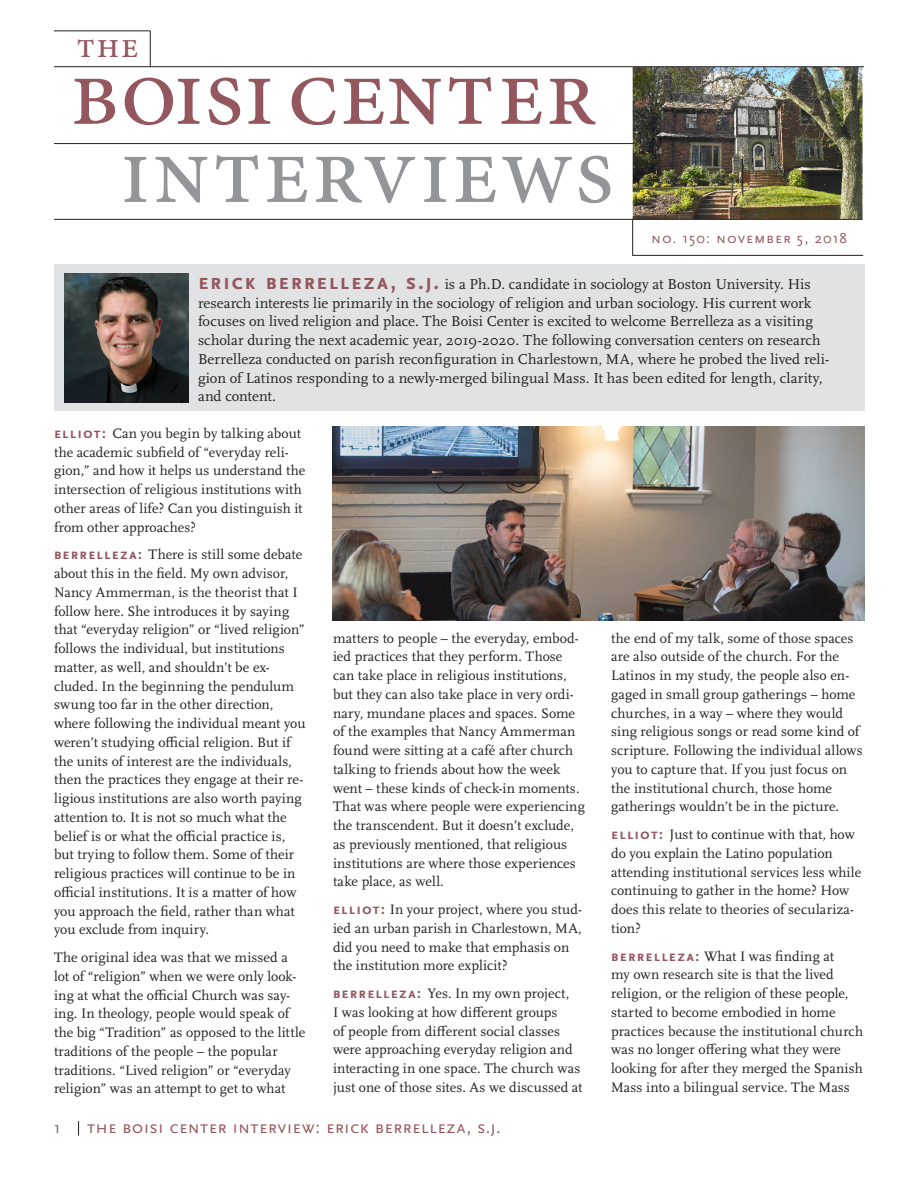
<style>
.page{position:relative;width:918px;height:1188px;background:#fff}
.page>*{position:absolute;margin:0;border:0;box-sizing:border-box;transform-origin:0 0}
.t1{font:97.05px "Minion Pro";letter-spacing:.01em;color:#95575e}
.t2{font:97.05px "Minion Pro";letter-spacing:.02em;color:#939598}
.t3{font:36.45px "Minion Pro";color:#95575e}
.t4{font:18px "Scala Sans OT";letter-spacing:.015em;color:#95575e}
.t5{font:16.5px "Scala Sans OT";color:#95575e}
.t6{font:15px/18.8px "Scala OT";letter-spacing:.005em;color:#231f20}
.t7{font:15px "Scala Sans OT";letter-spacing:.06em;color:#95575e}
.t8{font:14.25px/18.8px "Scala OT";letter-spacing:.005em;color:#231f20}
.s1{font-family:"Scala Sans OT";font-weight:700;font-size:22.5px;color:#95575e}
.s2{font-family:"Scala Sans OT";font-weight:700;font-size:15px;color:#95575e}
</style>
<div class="page">
<svg style="left:78px;top:1121px;width:1px;height:15px"></svg>
<div style="left:54px;top:264px;width:810px;height:147px;background:#e1e2e4"></div>
<img style="left:633px;top:67px;width:230px;height:152px">
<hr style="left:54px;top:31px;width:97px;height:1px;background:#231f20">
<hr style="left:54px;top:66px;width:810px;height:1px;background:#231f20">
<hr style="left:54px;top:143px;width:579px;height:1px;background:#231f20">
<hr style="left:54px;top:219px;width:809px;height:1px;background:#231f20">
<hr style="left:150px;top:31px;width:1px;height:36px;background:#231f20">
<hr style="left:632px;top:220px;width:1px;height:36px;background:#231f20">
<hr style="left:632px;top:255px;width:231px;height:1px;background:#231f20">
<img style="left:333px;top:427px;width:531px;height:194px">
<img style="left:65px;top:273px;width:124px;height:129px">
<p class="t3" style="left:76px;top:21px;width:64px">the</p>
<p class="t1" style="left:70px;top:28px;width:528px">boisi center</p>
<p class="t2" style="left:120px;top:106px;width:495px">interviews</p>
<p class="t7" style="left:651px;top:230px;width:197px">no. 150: november 5, 2018</p>
<p class="t6" style="left:198px;top:275px;width:633px"><span class="s1">erick berrelleza, s.j.</span> is a Ph.D. candidate in sociology at Boston University. His research interests lie primarily in the sociology of religion and urban sociology. His current work focuses on lived religion and place. The Boisi Center is excited to welcome Berrelleza as a visiting scholar during the next academic year, 2019-2020. The following conversation centers on research Berrelleza conducted on parish reconfiguration in Charlestown, MA, where he probed the lived reli&shy;gion of Latinos responding to a newly-merged bilingual Mass. It has been edited for length, clarity, and content.</p>
<p class="t8" style="left:54px;top:424px;width:253px"><span class="s2">elliot:</span> Can you begin by talking about the academic subfield of “everyday reli&shy;gion,” and how it helps us understand the intersection of religious institutions with other areas of life? Can you distinguish it from other approaches?</p>
<p class="t8" style="left:54px;top:546px;width:253px"><span class="s2">berrelleza:</span> There is still some debate about this in the field. My own advisor, Nancy Ammerman, is the theorist that I follow here. She introduces it by saying that “everyday religion” or “lived religion” follows the individual, but institutions matter, as well, and shouldn’t be ex&shy;cluded. In the beginning the pendulum swung too far in the other direction, where following the individual meant you weren’t studying official religion. But if the units of interest are the individuals, then the practices they engage at their re&shy;ligious institutions are also worth paying attention to. It is not so much what the belief is or what the official practice is, but trying to follow them. Some of their religious practices will continue to be in official institutions. It is a matter of how you approach the field, rather than what you exclude from inquiry.</p>
<p class="t8" style="left:54px;top:949px;width:253px">The original idea was that we missed a lot of “religion” when we were only look&shy;ing at what the official Church was say&shy;ing. In theology, people would speak of the big “Tradition” as opposed to the little traditions of the people – the popular traditions. “Lived religion” or “everyday religion” was an attempt to get to what</p>
<p class="t8" style="left:333px;top:629px;width:254px">matters to people – the everyday, embod&shy;ied practices that they perform. Those can take place in religious institutions, but they can also take place in very ordi&shy;nary, mundane places and spaces. Some of the examples that Nancy Ammerman found were sitting at a café after church talking to friends about how the week went – these kinds of check-in moments.<br>That was where people were experiencing the transcendent. But it doesn’t exclude, as previously mentioned, that religious institutions are where those experiences take place, as well.</p>
<p class="t8" style="left:333px;top:900px;width:250px"><span class="s2">elliot:</span> In your project, where you stud&shy;ied an urban parish in Charlestown, MA, did you need to make that emphasis on the institution more explicit?</p>
<p class="t8" style="left:333px;top:984px;width:251px"><span class="s2">berrelleza:</span> Yes. In my own project,<br>I was looking at how different groups<br>of people from different social classes were approaching everyday religion and interacting in one space. The church was just one of those sites. As we discussed at</p>
<p class="t5" style="left:54px;top:1119px;width:8px">1</p>
<p class="t4" style="left:87px;top:1118px;width:415px">the boisi center interview: erick berrelleza, s.j.</p>
<p class="t8" style="left:611px;top:629px;width:253px">the end of my talk, some of those spaces are also outside of the church. For the Latinos in my study, the people also en&shy;gaged in small group gatherings – home churches, in a way – where they would sing religious songs or read some kind of scripture. Following the individual allows you to capture that. If you just focus on the institutional church, those home gatherings wouldn’t be in the picture.</p>
<p class="t8" style="left:611px;top:825px;width:252px"><span class="s2">elliot:</span> Just to continue with that, how do you explain the Latino population attending institutional services less while continuing to gather in the home? How does this relate to theories of seculariza&shy;tion?</p>
<p class="t8" style="left:611px;top:947px;width:253px"><span class="s2">berrelleza:</span> What I was finding at<br>my own research site is that the lived religion, or the religion of these people, started to become embodied in home practices because the institutional church was no longer offering what they were looking for after they merged the Spanish Mass into a bilingual service. The Mass</p>
</div>
